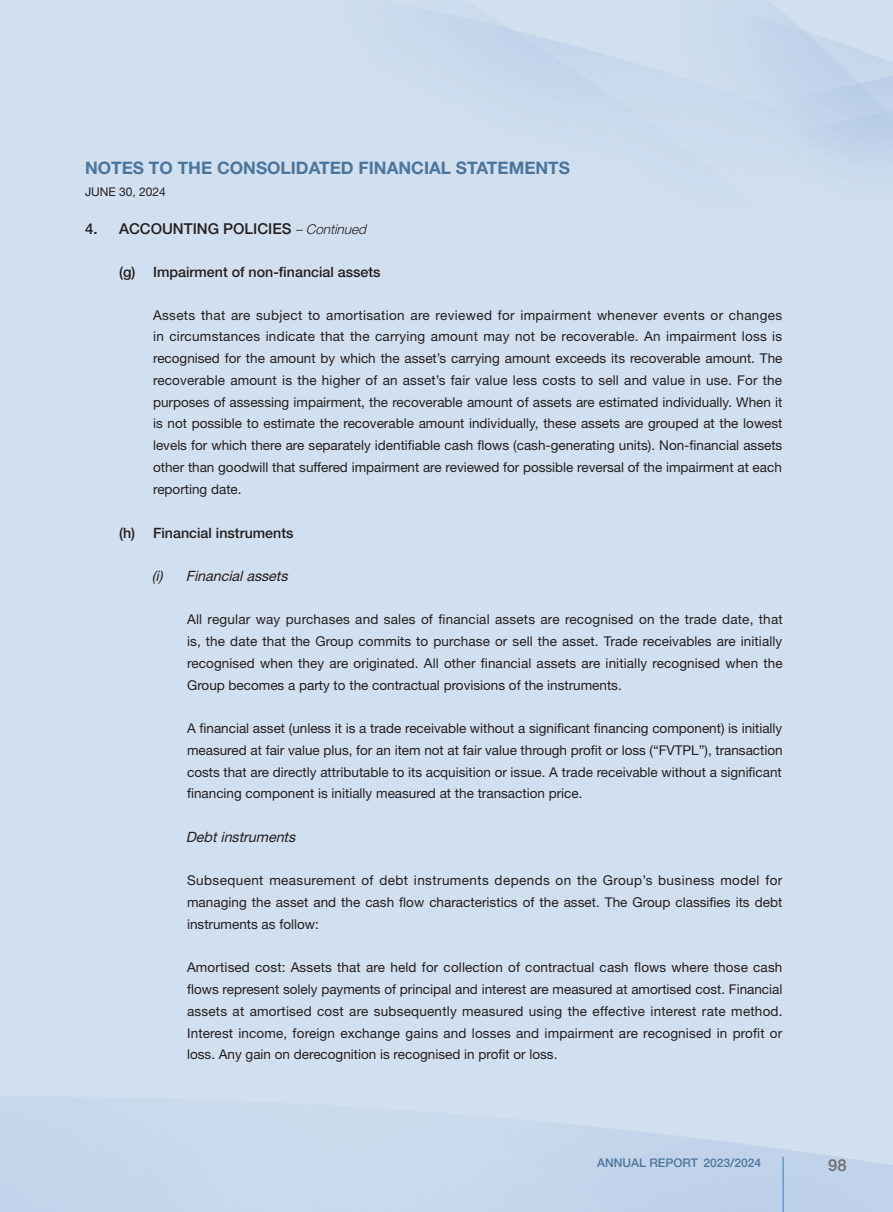
<style>
.page{position:relative;width:893px;height:1212px;background:#fff}
.page>*{position:absolute;margin:0;border:0;box-sizing:border-box;transform-origin:0 0}
.t1{font:700 17.25px "Helvetica Neue LT Pro";color:#4d759a}
.t2{font:500 16.5px "Helvetica Neue LT Pro";color:#6c6d70}
.t3{font:500 15px "Helvetica Neue LT Pro";color:#231f20}
.t4{font:500 14.25px "Helvetica Neue LT Pro";color:#231f20}
.t5{font:italic 14.25px "Helvetica Neue LT Pro";color:#231f20}
.t6{font:13.5px/21.8px "Helvetica Neue LT Pro";color:#231f20;text-align:justify}
.t7{font:italic 300 13.5px "Helvetica Neue LT Pro";color:#231f20}
.t8{font:500 12px "Helvetica Neue LT Pro";color:#4d759a}
.t9{font:12px "Helvetica Neue LT Pro";color:#231f20}
</style>
<div class="page">
<hr style="left:782px;top:1157px;width:2px;height:55px;background:#679ac8">
<p class="t1" style="left:85px;top:157px;width:486px">NOTES TO THE CONSOLIDATED FINANCIAL STATEMENTS</p>
<p class="t9" style="left:85px;top:184px;width:82px">JUNE 30, 2024</p>
<p class="t7" style="left:295px;top:221px;width:76px">– Continued</p>
<p class="t3" style="left:119px;top:220px;width:174px">ACCOUNTING POLICIES</p>
<p class="t3" style="left:85px;top:220px;width:14px">4.</p>
<p class="t4" style="left:119px;top:263px;width:18px">)g(</p>
<p class="t4" style="left:119px;top:524px;width:18px">)h(</p>
<p class="t4" style="left:153px;top:263px;width:229px">Impairment of non-financial assets</p>
<p class="t6" style="left:153px;top:304px;width:631px">Assets that are subject to amortisation are reviewed for impairment whenever events or changes in circumstances indicate that the carrying amount may not be recoverable. An impairment loss is recognised for the amount by which the asset s’ carrying amount exceeds its recoverable amount. The recoverable amount is the higher of an asset s’ fair value less costs to sell and value in use. For the purposes of assessing impairment, the recoverable amount of assets are estimated individually. When it is not possible to estimate the recoverable amount individually, these assets are grouped at the lowest levels for which there are separately identifiable cash flows (cash-generating units .) Non-financial assets other than goodwill that suffered impairment are reviewed for possible reversal of the impairment at each reporting date.</p>
<p class="t4" style="left:153px;top:524px;width:142px">Financial instruments</p>
<p class="t5" style="left:152px;top:567px;width:12px">) i(</p>
<p class="t5" style="left:186px;top:567px;width:107px">Financial assets</p>
<p class="t6" style="left:187px;top:608px;width:597px">All regular way purchases and sales of financial assets are recognised on the trade date, that is, the date that the Group commits to purchase or sell the asset. Trade receivables are initially recognised when they are originated. All other financial assets are initially recognised when the Group becomes a party to the contractual provisions of the instruments.</p>
<p class="t6" style="left:187px;top:717px;width:597px">A financial asset (unless isit a trade receivable without a significant financing component) is initially measured at fair value plus, for an item not at fair value through profit or loss (“FVTPL”), transaction costs that are directly attributable to its acquisition or issue A. trade receivable without a significant financing component is initially measured at the transaction price.</p>
<p class="t5" style="left:186px;top:828px;width:115px">Debt instruments</p>
<p class="t6" style="left:187px;top:869px;width:597px">Subsequent measurement of debt instruments depends on the Group s’ business model for managing the asset and the cash flow characteristics of the asset. The Group classifies its debt instruments as follow:</p>
<p class="t6" style="left:187px;top:956px;width:597px">Amortised cost: Assets that are held for collection of contractual cash flows where those cash flows represent solely payments of principal and interest are measured at amortised cost. Financial assets at amortised cost are subsequently measured using the effective interest rate method.<br>Interest income, foreign exchange gains and losses and impairment are recognised in profit or loss. Any gain on derecognition is recognised in profit or loss.</p>
<p class="t8" style="left:597px;top:1155px;width:102px">ANNUAL REPORT</p>
<p class="t8" style="left:704px;top:1155px;width:59px">2023/2024</p>
<p class="t2" style="left:828px;top:1155px;width:20px">98</p>
</div>
